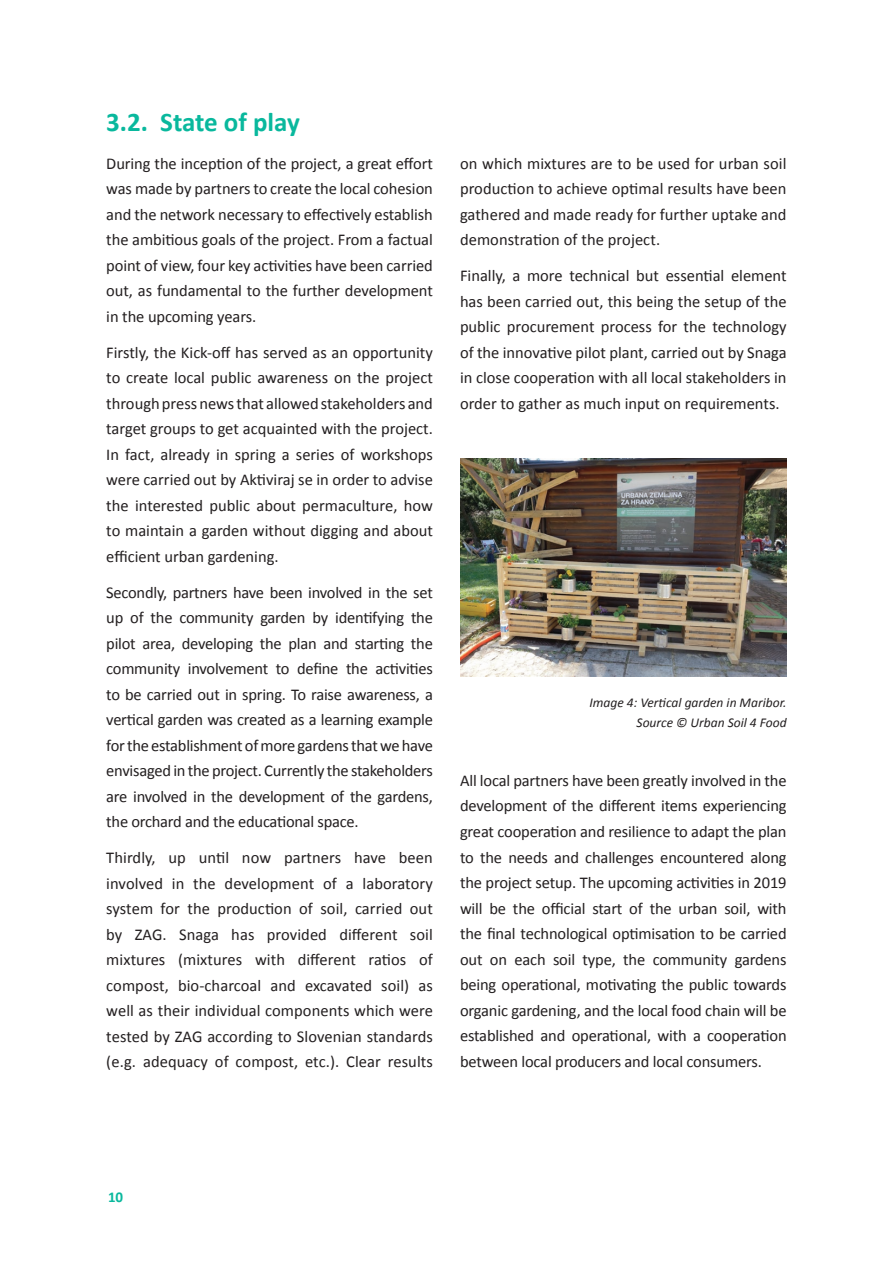
<style>
.page{position:relative;width:893px;height:1263px;background:#fff}
.page>*{position:absolute;margin:0;border:0;box-sizing:border-box;transform-origin:0 0}
.H2_2Column{font:700 27px "Calibri";letter-spacing:-.005em;color:#09b89d}
.Para{font:16.5px/25.5px "Calibri";letter-spacing:-.005em;color:#231f20;text-align:justify}
.t1{font:700 15px "Calibri";color:#09b89d}
.t2{font:italic 13.5px "Calibri";color:#231f20}
</style>
<div class="page">
<img style="left:460px;top:459px;width:327px;height:217px">
<p class="H2_2Column" style="left:106px;top:105px;width:195px">3.2. State of play</p>
<p class="Para" style="left:106px;top:151px;width:328px">During the inception of the project, a great effort was made by partners to create the local cohesion and the network necessary to effectively establish the ambitious goals of the project. From a factual point of view, four key activities have been carried out, as fundamental to the further development in the upcoming years.</p>
<p class="Para" style="left:106px;top:340px;width:328px">Firstly, the Kick-off has served as an opportunity to create local public awareness on the project through press news that allowed stakeholders and target groups to get acquainted with the project.<br>In fact, already in spring a series of workshops were carried out by Aktiviraj se in order to advise the interested public about permaculture, how to maintain a garden without digging and about efficient urban gardening.</p>
<p class="Para" style="left:106px;top:580px;width:328px">Secondly, partners have been involved in the set up of the community garden by identifying the pilot area, developing the plan and starting the community involvement to define the activities to be carried out in spring. To raise awareness, a vertical garden was created as a learning example for the establishment of more gardens that we have envisaged in the project. Currently the stakeholders are involved in the development of the gardens, the orchard and the educational space.</p>
<p class="Para" style="left:106px;top:845px;width:328px">Thirdly, up until now partners have been involved in the development of a laboratory system for the production of soil, carried out by ZAG. Snaga has provided different soil mixtures (mixtures with different ratios of compost, bio-charcoal and excavated soil) as well as their individual components which were tested by ZAG according to Slovenian standards (e.g. adequacy of compost, etc.). Clear results</p>
<p class="Para" style="left:460px;top:151px;width:328px">on which mixtures are to be used for urban soil production to achieve optimal results have been gathered and made ready for further uptake and demonstration of the project.</p>
<p class="Para" style="left:460px;top:263px;width:328px">Finally, a more technical but essential element has been carried out, this being the setup of the public procurement process for the technology of the innovative pilot plant, carried out by Snaga in close cooperation with all local stakeholders in order to gather as much input on requirements.</p>
<p class="t2" style="left:589px;top:693px;width:199px">Image 4: Vertical garden in Maribor.</p>
<p class="t2" style="left:637px;top:714px;width:152px">Source © Urban Soil 4 Food</p>
<p class="Para" style="left:460px;top:768px;width:328px">All local partners have been greatly involved in the development of the different items experiencing great cooperation and resilience to adapt the plan to the needs and challenges encountered along the project setup. The upcoming activities in 2019 will be the official start of the urban soil, with the final technological optimisation to be carried out on each soil type, the community gardens being operational, motivating the public towards organic gardening, and the local food chain will be established and operational, with a cooperation between local producers and local consumers.</p>
<p class="t1" style="left:108px;top:1187px;width:17px">10</p>
</div>
